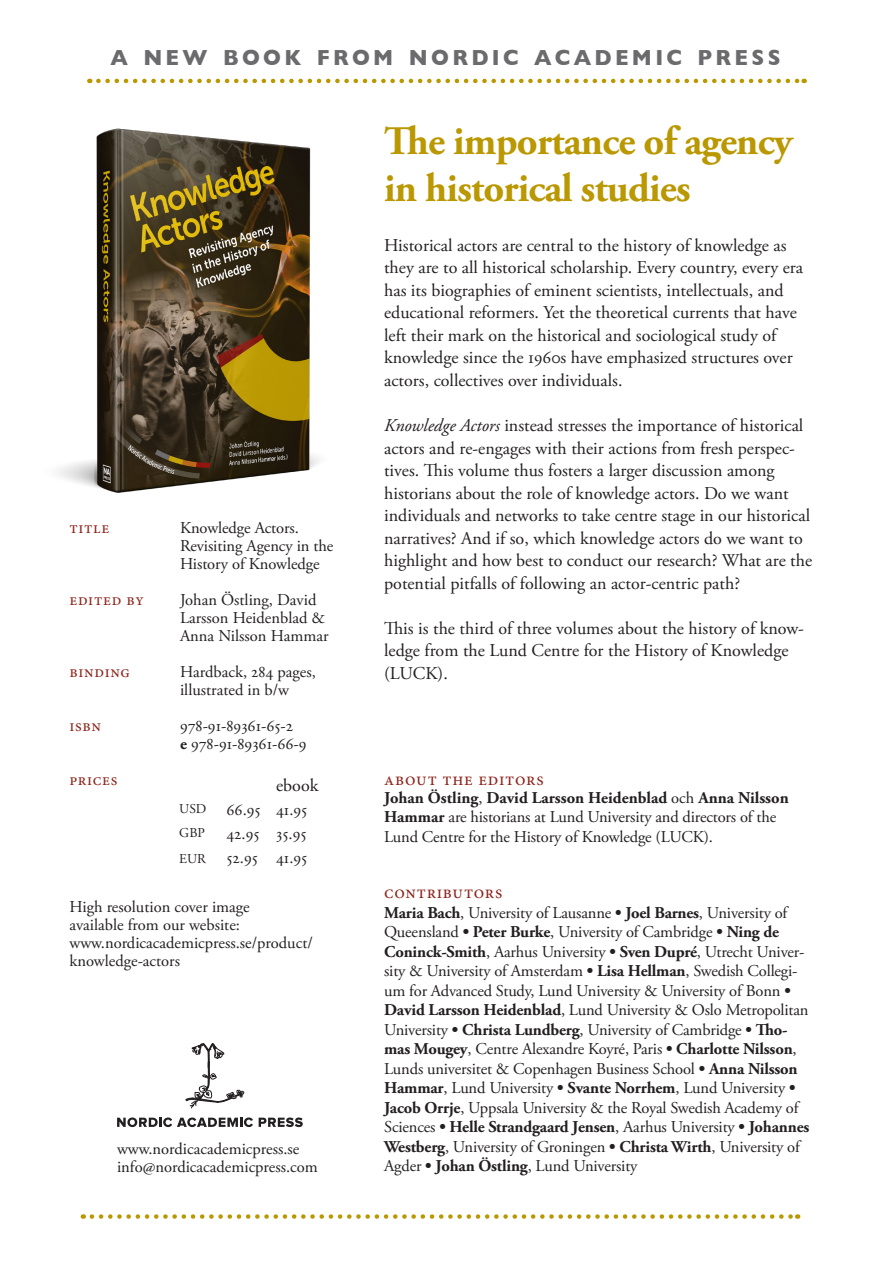
<style>
.page{position:relative;width:893px;height:1263px;background:#fff}
.page>*{position:absolute;margin:0;border:0;box-sizing:border-box;transform-origin:0 0}
.Styckeformat_1{font:700 40.5px/46.5px "Adobe Garamond Pro";letter-spacing:-.02em;color:#ba9802}
.t1{font:700 22.2px "Gill Sans";letter-spacing:.155em;color:#6b6b6e;scale:.94 1}
.brodtext{font:18px/22.5px "Adobe Garamond Pro";color:#231f20}
.om_forf{font:18px "Minion Pro";letter-spacing:.04em;color:#8e251c}
.om_forf_brod{font:16.5px/19.5px "Adobe Garamond Pro";letter-spacing:-.01em;color:#231f20}
.Info{font:16.5px/18px "Adobe Garamond Pro";color:#231f20}
.Kapitäl_Info{font:16.5px "Minion Pro";letter-spacing:.04em;color:#8e251c}
.Info-2{font:13.5px "Adobe Garamond Pro";color:#231f20}
.s1{font-weight:700}
.s2{font-style:italic}
</style>
<div class="page">
<img style="left:57px;top:128px;width:262px;height:365px">
<svg style="left:98px;top:79px;width:707px;height:4px"></svg>
<svg style="left:92px;top:1214px;width:706px;height:5px"></svg>
<svg style="left:117px;top:1117px;width:136px;height:10px"></svg>
<svg style="left:259px;top:1117px;width:44px;height:10px"></svg>
<svg style="left:186px;top:1043px;width:58px;height:66px"></svg>
<p class="t1" style="left:110px;top:40px;width:714px">A NEW BOOK FROM NORDIC ACADEMIC PRESS</p>
<p class="Kapitäl_Info" style="left:69px;top:517px;width:42px">title</p>
<p class="Kapitäl_Info" style="left:69px;top:589px;width:76px">edited by</p>
<p class="Kapitäl_Info" style="left:69px;top:661px;width:62px">binding</p>
<p class="Kapitäl_Info" style="left:69px;top:715px;width:33px">isbn</p>
<p class="Kapitäl_Info" style="left:69px;top:769px;width:50px">prices</p>
<p class="Info" style="left:180px;top:520px;width:120px">Knowledge Actors.</p>
<p class="Info" style="left:180px;top:538px;width:155px">Revisiting Agency in the<br>History of Knowledge</p>
<p class="Info" style="left:180px;top:592px;width:147px">Johan Östling, David<br>Larsson Heidenblad &amp;</p>
<p class="Info" style="left:180px;top:628px;width:150px">Anna Nilsson Hammar</p>
<p class="Info" style="left:180px;top:664px;width:137px">Hardback, 284 pages,</p>
<p class="Info" style="left:180px;top:682px;width:111px">illustrated in b/w</p>
<p class="Info" style="left:180px;top:718px;width:115px">978-91-89361-65-2</p>
<p class="Info" style="left:180px;top:736px;width:128px"><span class="s1">e</span> 978-91-89361-66-9</p>
<p class="brodtext" style="left:276px;top:775px;width:44px">ebook</p>
<p class="Info-2" style="left:179px;top:801px;width:29px">USD</p>
<p class="Info" style="left:227px;top:802px;width:36px">66.95</p>
<p class="Info" style="left:276px;top:802px;width:33px">41.95</p>
<p class="Info-2" style="left:179px;top:825px;width:27px">GBP</p>
<p class="Info" style="left:227px;top:826px;width:35px">42.95</p>
<p class="Info" style="left:276px;top:826px;width:32px">35.95</p>
<p class="Info-2" style="left:179px;top:851px;width:28px">EUR</p>
<p class="Info" style="left:227px;top:850px;width:33px">52.95</p>
<p class="Info" style="left:276px;top:850px;width:33px">41.95</p>
<p class="Info" style="left:69px;top:898px;width:182px">High resolution cover image available from our website:</p>
<p class="Info" style="left:69px;top:934px;width:245px">www.nordicacademicpress.se/product/ knowledge-actors</p>
<p class="Info" style="left:117px;top:1141px;width:184px">www.nordicacademicpress.se</p>
<p class="Info" style="left:117px;top:1159px;width:202px">info@nordicacademicpress.com</p>
<p class="Styckeformat_1" style="left:384px;top:119px;width:410px">The importance of agency in historical studies</p>
<p class="brodtext" style="left:384px;top:235px;width:420px">Historical actors are central to the history of knowledge as they are to all historical scholarship. Every country, every era has its biographies of eminent scientists, intellectuals, and educational reformers. Yet the theoretical currents that have left their mark on the historical and sociological study of knowledge since the 1960s have emphasized structures over actors, collectives over individuals.</p>
<p class="brodtext" style="left:384px;top:415px;width:430px"><span class="s2">Knowledge Actors</span> instead stresses the importance of historical actors and re-engages with their actions from fresh perspec&shy;tives. This volume thus fosters a larger discussion among historians about the role of knowledge actors. Do we want individuals and networks to take centre stage in our historical narratives? And if so, which knowledge actors do we want to highlight and how best to conduct our research? What are the potential pitfalls of following an actor-centric path?</p>
<p class="brodtext" style="left:384px;top:617px;width:421px">This is the third of three volumes about the history of know&shy;ledge from the Lund Centre for the History of Knowledge (LUCK).</p>
<p class="om_forf" style="left:384px;top:767px;width:161px">about the editors</p>
<p class="om_forf_brod" style="left:384px;top:788px;width:406px"><span class="s1">Johan Östling</span>, <span class="s1">David Larsson Heidenblad</span> och <span class="s1">Anna Nilsson<br>Hammar</span> are historians at Lund University and directors of the<br>Lund Centre for the History of Knowledge (LUCK).</p>
<p class="om_forf" style="left:384px;top:880px;width:120px">contributors</p>
<p class="om_forf_brod" style="left:384px;top:903px;width:405px"><span class="s1">Maria Bach</span>, University of Lausanne <span class="s1">• Joel Barnes</span>, University of<br>Queensland <span class="s1">• Peter Burke</span>, University of Cambridge <span class="s1">• Ning de</span></p>
<p class="om_forf_brod" style="left:384px;top:942px;width:427px"><span class="s1">Coninck-Smith</span>, Aarhus University <span class="s1">• Sven Dupré</span>, Utrecht Univer&shy;sity &amp; University of Amsterdam <span class="s1">• Lisa Hellman</span>, Swedish Collegi&shy;um for Advanced Study, Lund University &amp; University of Bonn <span class="s1">• David Larsson Heidenblad</span>, Lund University &amp; Oslo Metropolitan University <span class="s1">• Christa Lundberg</span>, University of Cambridge <span class="s1">• Tho&shy;mas Mougey</span>, Centre Alexandre Koyré, Paris <span class="s1">• Charlotte Nilsson</span>, Lunds universitet &amp; Copenhagen Business School <span class="s1">• Anna Nilsson Hammar</span>, Lund University <span class="s1">• Svante Norrhem</span>, Lund University <span class="s1">• Jacob Orrje</span>, Uppsala University &amp; the Royal Swedish Academy of Sciences <span class="s1">• Helle Strandgaard Jensen</span>, Aarhus University <span class="s1">• Johannes Westberg</span>, University of Groningen <span class="s1">• Christa Wirth</span>, University of Agder <span class="s1">• Johan Östling</span>, Lund University</p>
</div>
